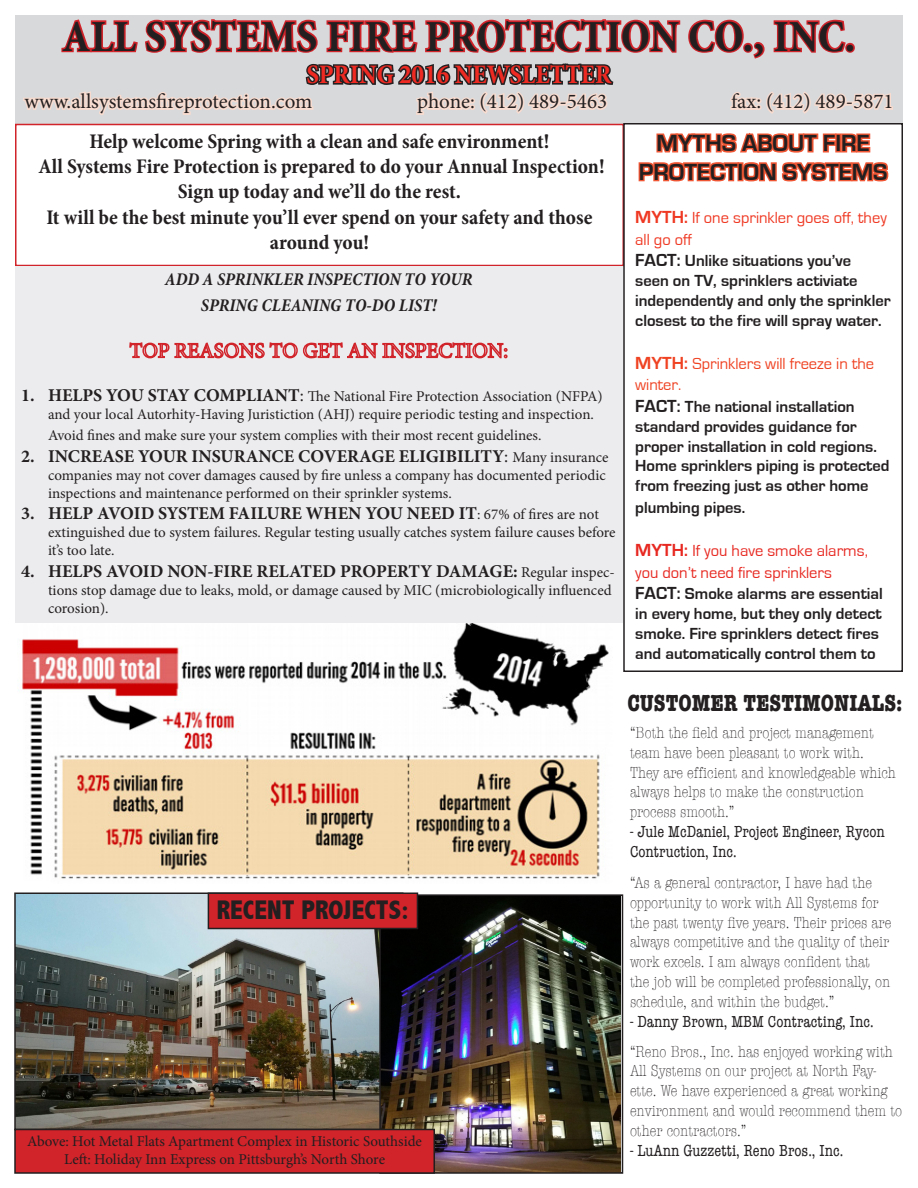
<style>
.page{position:relative;width:918px;height:1188px;background:#fff}
.page>*{position:absolute;margin:0;border:0;box-sizing:border-box;transform-origin:0 0}
.t1{font:700 condensed 45px "Minion Pro";color:#231f20}
.t2{font:700 condensed 27px "Minion Pro";color:#ee2a23}
.t3{font:800 condensed 27px "Abadi";color:#231f20}
.t4{font:700 24px "Eurostile";color:#231f20}
.t5{font:700 condensed 24px "American Typewriter";color:#231f20}
.t6{font:700 condensed 21px/25.2px "Minion Pro";letter-spacing:-.005em;color:#231f20;text-align:center}
.t7{font:21px "Minion Pro";color:#231f20}
.t8{font:700 18px "Minion Pro";color:#231f20}
.t9{font:italic 700 condensed 18px "Minion Pro";color:#231f20}
.t10{font:300 condensed 16.5px/19.8px "American Typewriter";color:#231f20}
.t11{font:700 16.5px/19.8px "Eurostile";color:#231f20}
.t12{font:condensed 16.5px/19.8px "American Typewriter";color:#231f20}
.t13{font:16.5px/21.6px "Eurostile";color:#e72821}
.t14{font:16.5px/21.6px "Eurostile";color:#ef3822}
.t15{font:16.5px/21.6px "Eurostile";color:#ef4222}
.t16{font:15px/18px "Minion Pro";color:#231f20}
.s1{font-weight:700;font-size:18px}
.s2{font-size:18px}
.s3{font-weight:400}
.s4{font-weight:400;font-size:15px}
</style>
<div class="page">
<div style="left:15px;top:15px;width:888px;height:109px;background:#d8d9db"></div>
<div style="left:15px;top:124px;width:609px;height:142px;border:2px solid #d1232a"></div>
<svg style="left:22px;top:19px;width:871px;height:165px"></svg>
<div style="left:623px;top:123px;width:280px;height:549px;border:2px solid #231f20"></div>
<div style="left:15px;top:266px;width:607px;height:357px;background:#ececee"></div>
<svg style="left:129px;top:342px;width:379px;height:17px"></svg>
<img style="left:18px;top:623px;width:591px;height:256px">
<img style="left:17px;top:895px;width:362px;height:232px">
<div style="left:14px;top:892px;width:390px;height:238px;border:2px solid #231f20"></div>
<img style="left:382px;top:897px;width:238px;height:274px">
<div style="left:379px;top:894px;width:244px;height:280px;border:2px solid #231f20"></div>
<div style="left:15px;top:1130px;width:419px;height:43px;background:#d1232a"></div>
<div style="left:14px;top:1129px;width:421px;height:45px;border:2px solid #231f20"></div>
<div style="left:208px;top:893px;width:209px;height:35px;background:#d1232a"></div>
<div style="left:208px;top:892px;width:210px;height:37px;border:2px solid #231f20"></div>
<p class="t1" style="left:62px;top:5px;width:795px">ALL SYSTEMS FIRE PROTECTION CO., INC.</p>
<p class="t2" style="left:306px;top:56px;width:307px">SPRING 2016 NEWSLETTER</p>
<p class="t7" style="left:24px;top:88px;width:289px">www.allsystemsfireprotection.com</p>
<p class="t7" style="left:417px;top:88px;width:191px">phone: (412) 489-5463</p>
<p class="t7" style="left:731px;top:88px;width:164px">fax: (412) 489-5871</p>
<p class="t6" style="left:89px;top:129px;width:462px">Help welcome Spring with a clean and safe environment!</p>
<p class="t6" style="left:38px;top:154px;width:568px">All Systems Fire Protection is prepared to do your Annual Inspection!</p>
<p class="t6" style="left:178px;top:179px;width:285px">Sign up today and we’ll do the rest.</p>
<p class="t6" style="left:46px;top:204px;width:548px">It will be the best minute you’ll ever spend on your safety and those around you!</p>
<p class="t4" style="left:657px;top:130px;width:215px">MYTHS ABOUT FIRE</p>
<p class="t4" style="left:639px;top:159px;width:250px">PROTECTION SYSTEMS</p>
<p class="t14" style="left:635px;top:207px;width:253px"><span class="s1">MYTH:</span> If one sprinkler goes off, they all go off</p>
<p class="t11" style="left:635px;top:251px;width:257px"><span class="s2">FACT:</span> Unlike situations you’ve<br>seen on TV, sprinklers activiate independently and only the sprinkler closest to the fire will spray water.</p>
<p class="t15" style="left:635px;top:353px;width:240px"><span class="s1">MYTH:</span> Sprinklers will freeze in the winter.</p>
<p class="t11" style="left:635px;top:397px;width:256px"><span class="s2">FACT:</span> The national installation standard provides guidance for proper installation in cold regions.<br>Home sprinklers piping is protected from freezing just as other home</p>
<p class="t11" style="left:635px;top:498px;width:111px">plumbing pipes.</p>
<p class="t13" style="left:635px;top:540px;width:234px"><span class="s1">MYTH:</span> If you have smoke alarms, you don’t need fire sprinklers</p>
<p class="t11" style="left:635px;top:584px;width:249px"><span class="s2">FACT:</span> Smoke alarms are essential in every home, but they only detect smoke. Fire sprinklers detect fires and automatically control them to</p>
<p class="t5" style="left:627px;top:684px;width:277px">CUSTOMER TESTIMONIALS:</p>
<p class="t9" style="left:165px;top:267px;width:309px">ADD A SPRINKLER INSPECTION TO YOUR</p>
<p class="t9" style="left:201px;top:292px;width:237px">SPRING CLEANING TO-DO LIST!</p>
<p class="t16" style="left:48px;top:387px;width:556px;text-indent:-27px"><span class="s1">1. HELPS YOU STAY COMPLIANT</span><span class="s2">:</span> The National Fire Protection Association (NFPA) and your local Autorhity-Having Juristiction (AHJ) require periodic testing and inspection.</p>
<p class="t16" style="left:48px;top:426px;width:495px">Avoid fines and make sure your system complies with their most recent guidelines.</p>
<p class="t8" style="left:21px;top:443px;width:589px">2. INCREASE YOUR INSURANCE COVERAGE ELIGIBILITY<span class="s3">:</span> <span class="s4">Many insurance</span></p>
<p class="t16" style="left:48px;top:466px;width:559px">companies may not cover damages caused by fire unless a company has documented periodic inspections and maintenance performed on their sprinkler systems.</p>
<p class="t8" style="left:21px;top:501px;width:579px">3. HELP AVOID SYSTEM FAILURE WHEN YOU NEED IT<span class="s4">: 67% of fires are not</span></p>
<p class="t16" style="left:48px;top:524px;width:569px">extinguished due to system failures. Regular testing usually catches system failure causes before it’s too late.</p>
<p class="t8" style="left:21px;top:559px;width:595px">4. HELPS AVOID NON-FIRE RELATED PROPERTY DAMAGE: <span class="s4">Regular inspec-</span></p>
<p class="t16" style="left:48px;top:581px;width:565px">tions stop damage due to leaks, mold, or damage caused by MIC (microbiologically influenced corosion).</p>
<p class="t3" style="left:217px;top:894px;width:194px">RECENT PROJECTS:</p>
<p class="t16" style="left:27px;top:1132px;width:396px">Above: Hot Metal Flats Apartment Complex in Historic Southside</p>
<p class="t16" style="left:64px;top:1150px;width:322px">Left: Holiday Inn Express on Pittsburgh’s North Shore</p>
<p class="t10" style="left:630px;top:722px;width:267px">“Both the field and project management team have been pleasant to work with.<br>They are efficient and knowledgeable which always helps to make the construction process smooth.”</p>
<p class="t12" style="left:630px;top:821px;width:256px">- Jule McDaniel, Project Engineer, Rycon<br>Contruction, Inc.</p>
<p class="t10" style="left:630px;top:872px;width:263px">“As a general contractor, I have had the opportunity to work with All Systems for the past twenty five years. Their prices are always competitive and the quality of their work excels. I am always confident that the job will be completed professionally, on schedule, and within the budget.”</p>
<p class="t12" style="left:630px;top:1011px;width:245px">- Danny Brown, MBM Contracting, Inc.</p>
<p class="t10" style="left:630px;top:1041px;width:274px">“Reno Bros., Inc. has enjoyed working with All Systems on our project at North Fay&shy;ette. We have experienced a great working environment and would recommend them to other contractors.”</p>
<p class="t12" style="left:630px;top:1140px;width:215px">- LuAnn Guzzetti, Reno Bros., Inc.</p>
</div>
